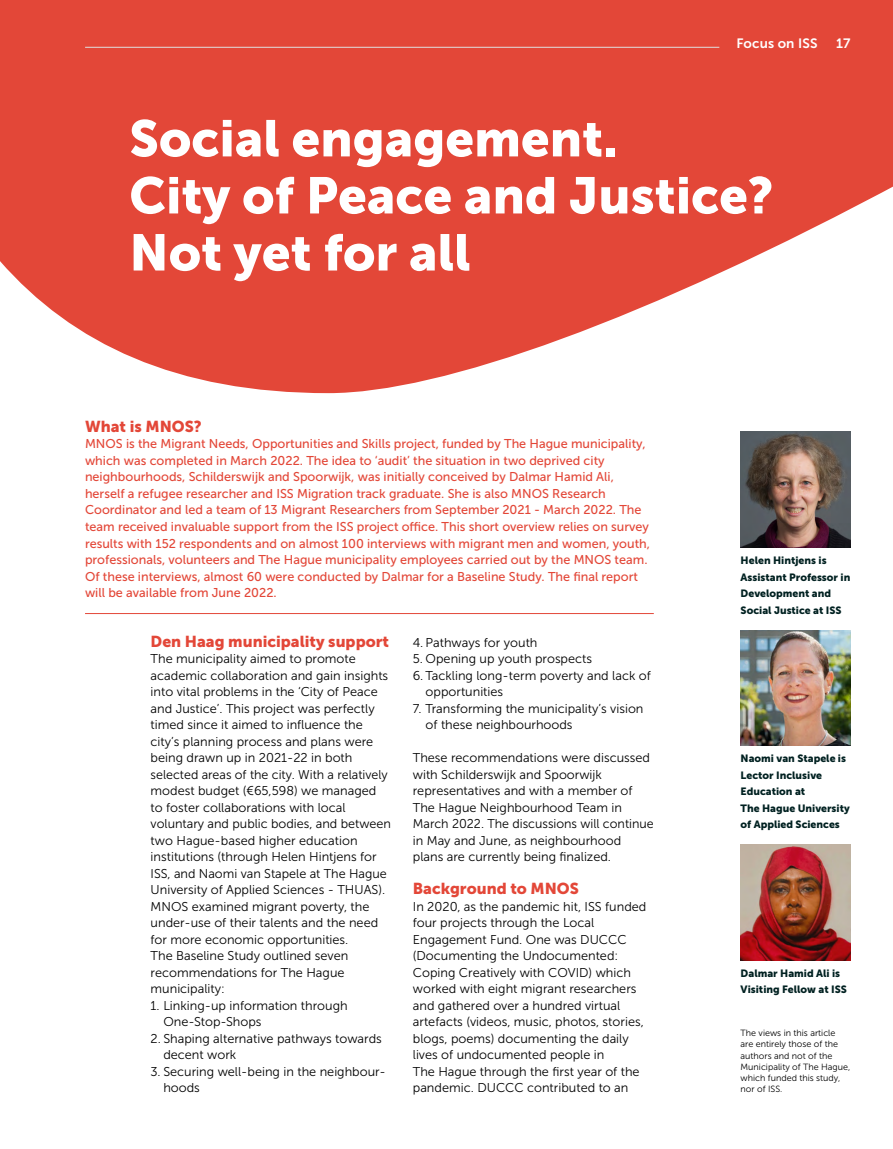
<style>
.page{position:relative;width:893px;height:1149px;background:#fff}
.page>*{position:absolute;margin:0;border:0;box-sizing:border-box;transform-origin:0 0}
.Titel{font:51px/57px "Museo Sans 900";color:#fff}
.Tussenkop{font:15.75px "Museo Sans 900";color:#e34738}
.t1{font:13.5px "Museo Sans 700";letter-spacing:.01em;color:#fff}
.Brood{font:12.75px/16.5px "Museo Sans 300";color:#000}
.Kader_-_brood{font:12.75px/16.5px "Museo Sans 500";color:#e34738}
.Info_auteur{font:10.5px/16.5px "Museo Sans 900";color:#002121}
.Voetnoottekst_Refere{font:9px/11.2px "Museo Sans 300";color:#000}
</style>
<div class="page">
<svg style="left:0;top:0;width:893px;height:393px;fill:#e34738"></svg>
<hr style="left:85px;top:47px;width:634px;height:1px;background:#e0e0df">
<img style="left:741px;top:844px;width:109px;height:116px">
<img style="left:741px;top:432px;width:109px;height:115px">
<img style="left:741px;top:630px;width:109px;height:115px">
<hr style="left:85px;top:613px;width:569px;height:1px;background:#e34738">
<p class="t1" style="left:736px;top:35px;width:83px">Focus on ISS</p>
<p class="t1" style="left:836px;top:35px;width:16px">17</p>
<p class="Titel" style="left:129px;top:110px;width:646px">Social engagement.<br>City of Peace and Justice?<br>Not yet for all</p>
<p class="Tussenkop" style="left:85px;top:417px;width:118px">What is MNOS?</p>
<p class="Kader_-_brood" style="left:85px;top:435px;width:566px">MNOS is the Migrant Needs, Opportunities and Skills project, funded by The Hague municipality, which was completed in March 2022. The idea to ‘audit’ the situation in two deprived city neighbourhoods, Schilderswijk and Spoorwijk, was initially conceived by Dalmar Hamid Ali, herself a refugee researcher and ISS Migration track graduate. She is also MNOS Research Coordinator and led a team of 13 Migrant Researchers from September 2021 - March 2022. The team received invaluable support from the ISS project office. This short overview relies on survey results with 152 respondents and on almost 100 interviews with migrant men and women, youth, professionals, volunteers and The Hague municipality employees carried out by the MNOS team.<br>Of these interviews, almost 60 were conducted by Dalmar for a Baseline Study. The final report will be available from June 2022.</p>
<p class="Tussenkop" style="left:151px;top:632px;width:240px">Den Haag municipality support</p>
<p class="Brood" style="left:151px;top:650px;width:242px">The municipality aimed to promote academic collaboration and gain insights into vital problems in the ‘City of Peace and Justice’. This project was perfectly timed since it aimed to influence the city’s planning process and plans were being drawn up in 2021-22 in both selected areas of the city. With a relatively modest budget (€65,598) we managed to foster collaborations with local voluntary and public bodies, and between two Hague-based higher education institutions (through Helen Hintjens for ISS, and Naomi van Stapele at The Hague University of Applied Sciences - THUAS).<br>MNOS examined migrant poverty, the under-use of their talents and the need for more economic opportunities.<br>The Baseline Study outlined seven recommendations for The Hague municipality:</p>
<p class="Brood" style="left:163px;top:996px;width:186px;text-indent:-13px">1. Linking-up information through<br>One-Stop-Shops</p>
<p class="Brood" style="left:163px;top:1029px;width:220px;text-indent:-13px">2. Shaping alternative pathways towards decent work</p>
<p class="Brood" style="left:163px;top:1062px;width:224px;text-indent:-13px">3. Securing well-being in the neighbour&shy;hoods</p>
<p class="Brood" style="left:413px;top:633px;width:126px">4. Pathways for youth</p>
<p class="Brood" style="left:413px;top:650px;width:181px">5. Opening up youth prospects</p>
<p class="Brood" style="left:426px;top:666px;width:227px;text-indent:-13px">6. Tackling long-term poverty and lack of opportunities</p>
<p class="Brood" style="left:426px;top:699px;width:219px;text-indent:-13px">7. Transforming the municipality’s vision of these neighbourhoods</p>
<p class="Brood" style="left:413px;top:749px;width:242px">These recommendations were discussed with Schilderswijk and Spoorwijk representatives and with a member of The Hague Neighbourhood Team in March 2022. The discussions will continue in May and June, as neighbourhood plans are currently being finalized.</p>
<p class="Tussenkop" style="left:413px;top:879px;width:168px">Background to MNOS</p>
<p class="Brood" style="left:413px;top:897px;width:235px">In 2020, as the pandemic hit, ISS funded four projects through the Local Engagement Fund. One was DUCCC (Documenting the Undocumented:<br>Coping Creatively with COVID) which worked with eight migrant researchers and gathered over a hundred virtual artefacts (videos, music, photos, stories, blogs, poems) documenting the daily lives of undocumented people in<br>The Hague through the first year of the pandemic. DUCCC contributed to an</p>
<p class="Info_auteur" style="left:741px;top:552px;width:111px">Helen Hintjens is<br>Assistant Professor in<br>Development and<br>Social Justice at ISS</p>
<p class="Info_auteur" style="left:741px;top:750px;width:111px">Naomi van Stapele is<br>Lector Inclusive<br>Education at<br>The Hague University of Applied Sciences</p>
<p class="Info_auteur" style="left:741px;top:964px;width:108px">Dalmar Hamid Ali is<br>Visiting Fellow at ISS</p>
<p class="Voetnoottekst_Refere" style="left:741px;top:1027px;width:111px">The views in this article are entirely those of the authors and not of the<br>Municipality of The Hague, which funded this study, nor of ISS.</p>
</div>
